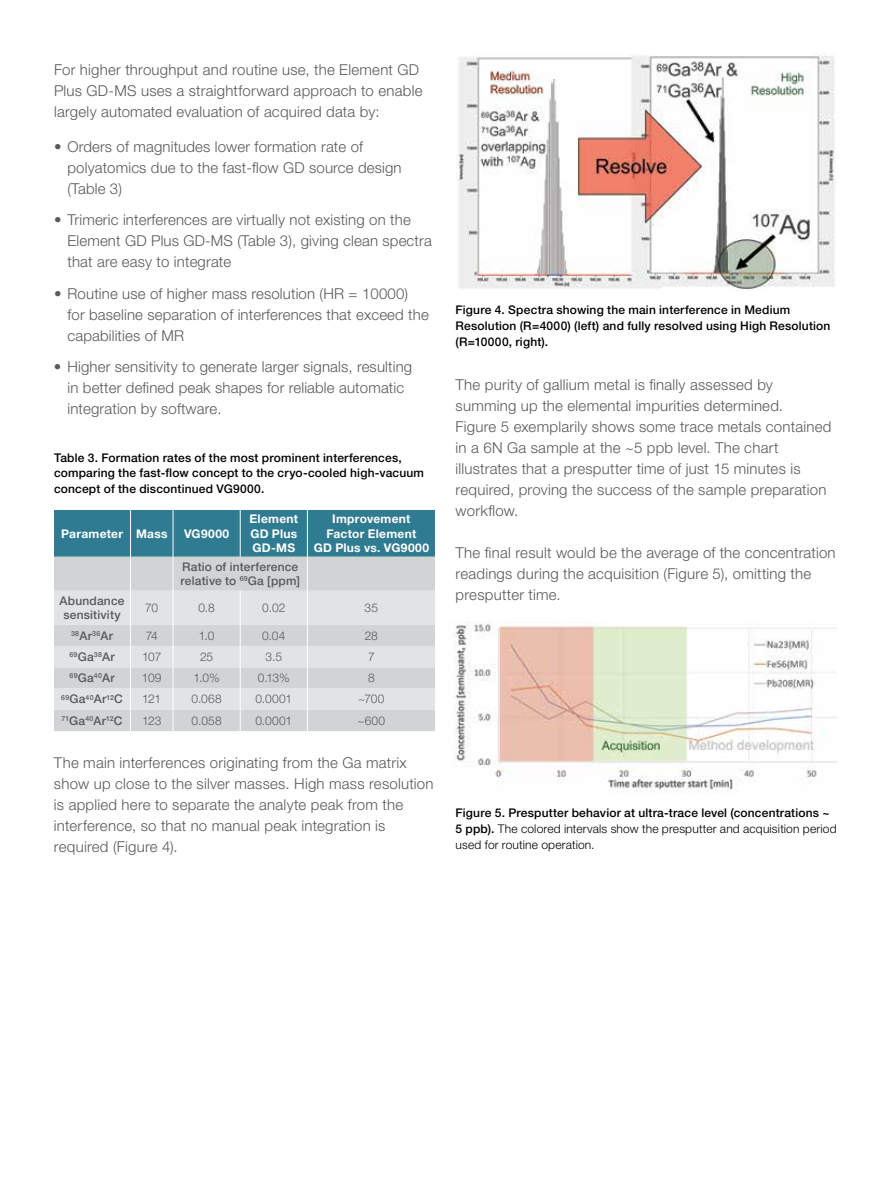
<style>
.page{position:relative;width:891px;height:1188px;background:#fff}
.page>*{position:absolute;margin:0;border:0;box-sizing:border-box;transform-origin:0 0}
.t1{font:300 15px/21px "Helvetica Neue LT Std";letter-spacing:.01em;color:#58595b}
.t2{font:500 12px/15.8px "Helvetica Neue LT Std";letter-spacing:.015em;color:#000}
.t3{font:300 12px/15.8px "Helvetica Neue LT Std";letter-spacing:.015em;color:#000}
.t4{font:300 12px "Helvetica Neue LT Std";color:#58595b}
.t5{font:700 12px/14.4px "Helvetica Neue LT Std";letter-spacing:.025em;color:#fff;text-align:justify}
.t6{font:500 12px/14.4px "Helvetica Neue LT Std";letter-spacing:.015em;color:#58595b}
.t7{font:500 7.05px "Helvetica Neue LT Std";letter-spacing:.03em;color:#58595b}
.s1{font-size:12px}
.s2{font-weight:500}
</style>
<div class="page">
<div style="left:54px;top:510px;width:381px;height:47px;background:#2f7b91"></div>
<div style="left:54px;top:557px;width:381px;height:174px;background:#d1d3d4"></div>
<svg style="left:54px;top:591px;width:381px;height:119px;background:#dcddde"></svg>
<hr style="left:130px;top:510px;width:1px;height:47px;background:#fff">
<hr style="left:173px;top:510px;width:1px;height:47px;background:#fff">
<hr style="left:240px;top:510px;width:1px;height:47px;background:#fff">
<hr style="left:307px;top:510px;width:1px;height:47px;background:#fff">
<hr style="left:130px;top:557px;width:1px;height:34px;background:#fff">
<hr style="left:173px;top:557px;width:1px;height:34px;background:#fff">
<hr style="left:307px;top:557px;width:1px;height:34px;background:#fff">
<hr style="left:130px;top:591px;width:1px;height:34px;background:#fff">
<hr style="left:173px;top:591px;width:1px;height:34px;background:#fff">
<hr style="left:240px;top:591px;width:1px;height:34px;background:#fff">
<hr style="left:307px;top:591px;width:1px;height:34px;background:#fff">
<svg style="left:130px;top:625px;width:1px;height:106px"></svg>
<svg style="left:173px;top:625px;width:1px;height:106px"></svg>
<svg style="left:240px;top:625px;width:1px;height:106px"></svg>
<svg style="left:307px;top:625px;width:1px;height:106px"></svg>
<img style="left:456px;top:54px;width:380px;height:237px">
<img style="left:453px;top:621px;width:384px;height:172px">
<p class="t1" style="left:54px;top:59px;width:370px">For higher throughput and routine use, the Element GD<br>Plus GD-MS uses a straightforward approach to enable largely automated evaluation of acquired data by:</p>
<p class="t1" style="left:68px;top:135px;width:336px;text-indent:-14px">• Orders of magnitudes lower formation rate of polyatomics due to the fast-flow GD source design (Table 3)</p>
<p class="t1" style="left:68px;top:209px;width:366px;text-indent:-13px">• Trimeric interferences are virtually not existing on the<br>Element GD Plus GD-MS (Table 3), giving clean spectra that are easy to integrate</p>
<p class="t1" style="left:67px;top:282px;width:363px;text-indent:-13px">• Routine use of higher mass resolution (HR = 10000) for baseline separation of interferences that exceed the capabilities of MR</p>
<p class="t1" style="left:67px;top:356px;width:346px;text-indent:-14px">• Higher sensitivity to generate larger signals, resulting in better defined peak shapes for reliable automatic integration by software.</p>
<p class="t2" style="left:54px;top:449px;width:372px">Table 3. Formation rates of the most prominent interferences, comparing the fast-flow concept to the cryo-cooled high-vacuum concept of the discontinued VG9000.</p>
<p class="t5" style="left:61px;top:526px;width:108px">Parameter Mass</p>
<p class="t5" style="left:184px;top:526px;width:47px">VG9000</p>
<p class="t5" style="left:250px;top:512px;width:50px">Element GD Plus GD-MS</p>
<p class="t5" style="left:314px;top:512px;width:117px;text-align:center">Improvement<br>Factor Element<br>GD Plus vs. VG9000</p>
<p class="t6" style="left:180px;top:559px;width:121px">Ratio of interference relative to <sup>69</sup>Ga [ppm]</p>
<p class="t6" style="left:60px;top:593px;width:67px;text-align:center">Abundance sensitivity</p>
<p class="t4" style="left:145px;top:600px;width:15px">70</p>
<p class="t4" style="left:198px;top:600px;width:18px">0.8</p>
<p class="t4" style="left:262px;top:600px;width:25px">0.02</p>
<p class="t4" style="left:365px;top:600px;width:15px">35</p>
<p class="t7" style="left:71px;top:629px;width:43px">38<span class="s1">Ar</span>36<span class="s1">Ar</span></p>
<p class="t4" style="left:146px;top:628px;width:14px">74</p>
<p class="t4" style="left:199px;top:628px;width:17px">1.0</p>
<p class="t4" style="left:262px;top:628px;width:25px">0.04</p>
<p class="t4" style="left:365px;top:628px;width:15px">28</p>
<p class="t7" style="left:69px;top:650px;width:47px">69<span class="s1">Ga</span>38<span class="s1">Ar</span></p>
<p class="t4" style="left:142px;top:649px;width:21px">107</p>
<p class="t4" style="left:200px;top:649px;width:15px">25</p>
<p class="t4" style="left:265px;top:649px;width:18px">3.5</p>
<p class="t4" style="left:368px;top:649px;width:8px">7</p>
<p class="t7" style="left:70px;top:672px;width:47px">69<span class="s1">Ga</span>40<span class="s1">Ar</span></p>
<p class="t4" style="left:142px;top:671px;width:21px">109</p>
<p class="t4" style="left:193px;top:671px;width:28px">1.0%</p>
<p class="t4" style="left:258px;top:671px;width:33px">0.13%</p>
<p class="t4" style="left:368px;top:671px;width:8px">8</p>
<p class="t7" style="left:61px;top:693px;width:63px">69<span class="s1">Ga</span>40<span class="s1">Ar</span>12<span class="s1">C</span></p>
<p class="t4" style="left:142px;top:692px;width:20px">121</p>
<p class="t4" style="left:191px;top:692px;width:32px">0.068</p>
<p class="t4" style="left:255px;top:692px;width:38px">0.0001</p>
<p class="t4" style="left:358px;top:692px;width:28px">~700</p>
<p class="t7" style="left:62px;top:714px;width:63px">71<span class="s1">Ga</span>40<span class="s1">Ar</span>12<span class="s1">C</span></p>
<p class="t4" style="left:142px;top:713px;width:21px">123</p>
<p class="t4" style="left:192px;top:713px;width:32px">0.058</p>
<p class="t4" style="left:255px;top:713px;width:38px">0.0001</p>
<p class="t4" style="left:357px;top:713px;width:29px">~600</p>
<p class="t1" style="left:54px;top:752px;width:381px">The main interferences originating from the Ga matrix show up close to the silver masses. High mass resolution is applied here to separate the analyte peak from the interference, so that no manual peak integration is required (Figure 4).</p>
<p class="t2" style="left:456px;top:302px;width:376px">Figure 4. Spectra showing the main interference in Medium<br>Resolution (R=4000) (left) and fully resolved using High Resolution (R=10000, right).</p>
<p class="t1" style="left:456px;top:374px;width:377px">The purity of gallium metal is finally assessed by summing up the elemental impurities determined.<br>Figure 5 exemplarily shows some trace metals contained in a 6N Ga sample at the ~5 ppb level. The chart illustrates that a presputter time of just 15 minutes is required, proving the success of the sample preparation workflow.</p>
<p class="t1" style="left:456px;top:542px;width:382px">The final result would be the average of the concentration readings during the acquisition (Figure 5), omitting the presputter time.</p>
<p class="t3" style="left:456px;top:805px;width:383px"><span class="s2">Figure 5. Presputter behavior at ultra-trace level (concentrations ~<br>5 ppb).</span> The colored intervals show the presputter and acquisition period used for routine operation.</p>
</div>
